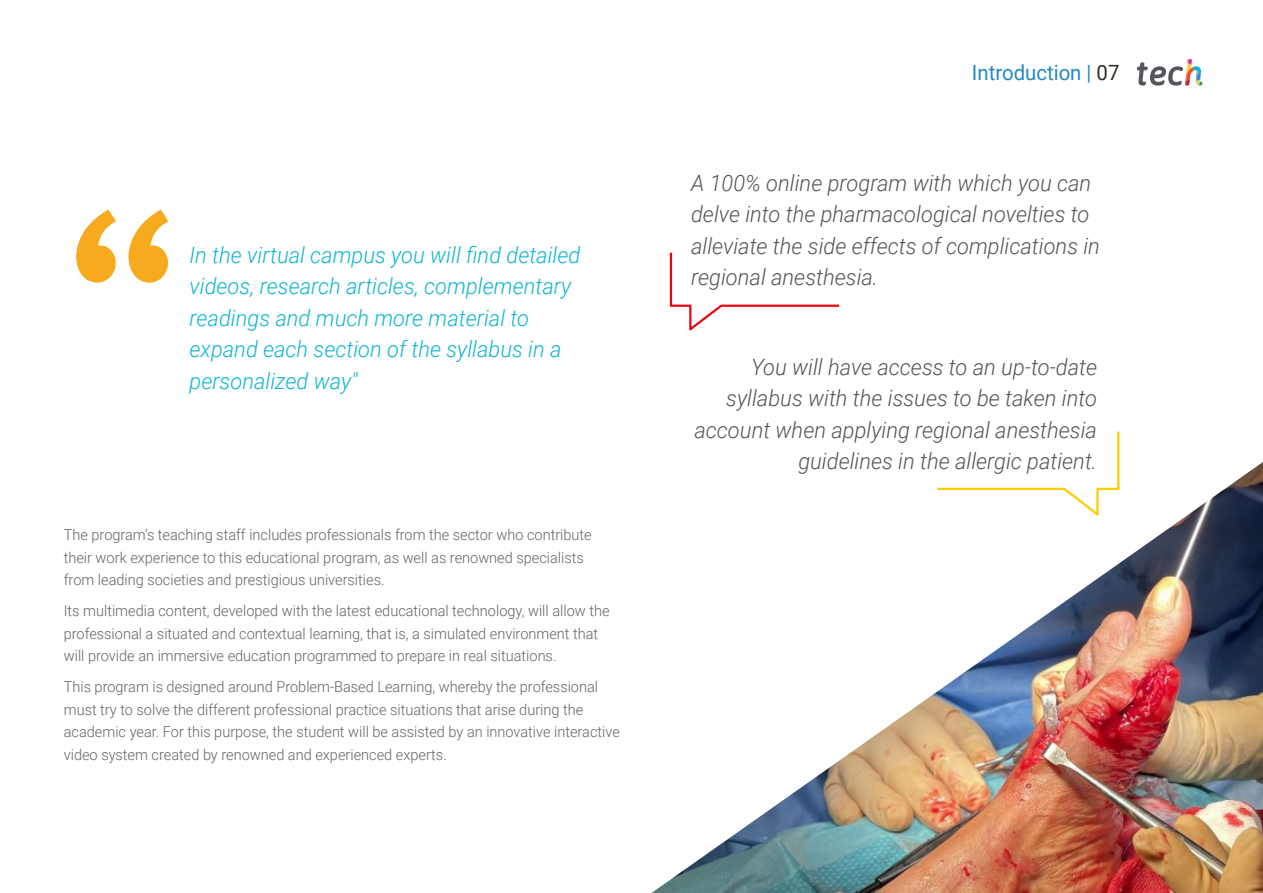
<style>
.page{position:relative;width:1263px;height:893px;background:#fff}
.page>*{position:absolute;margin:0;border:0;box-sizing:border-box;transform-origin:0 0}
.t1{font:italic 300 22.5px/31.5px "Roboto";color:#52555b}
.t2{font:italic 300 22.5px/31.5px "Roboto";color:#0fb6cf}
.t3{font:21px "Roboto";color:#2488c9}
.t4{font:300 15px/22.5px "Roboto";color:#61646a}
.s1{color:#312e20}
</style>
<div class="page">
<svg style="left:76px;top:209px;width:92px;height:74px"></svg>
<img style="left:651px;top:462px;width:612px;height:431px">
<svg style="left:1137px;top:59px;width:65px;height:27px"></svg>
<svg style="left:669px;top:252px;width:171px;height:79px"></svg>
<svg style="left:935px;top:431px;width:185px;height:88px"></svg>
<h1 class="t2" style="left:190px;top:238px;width:392px">In the virtual campus you will find detailed videos, research articles, complementary readings and much more material to expand each section of the syllabus in a personalized way"</h1>
<p class="t4" style="left:64px;top:523px;width:529px">The program’s teaching staff includes professionals from the sector who contribute their work experience to this educational program, as well as renowned specialists from leading societies and prestigious universities.</p>
<p class="t4" style="left:64px;top:599px;width:547px">Its multimedia content, developed with the latest educational technology, will allow the professional a situated and contextual learning, that is, a simulated environment that will provide an immersive education programmed to prepare in real situations.</p>
<p class="t4" style="left:64px;top:675px;width:558px">This program is designed around Problem-Based Learning, whereby the professional must try to solve the different professional practice situations that arise during the academic year. For this purpose, the student will be assisted by an innovative interactive video system created by renowned and experienced experts.</p>
<h2 class="t3" style="left:972px;top:57px;width:149px">Introduction | <span class="s1">07</span></h2>
<h1 class="t1" style="left:691px;top:166px;width:410px">A 100% online program with which you can delve into the pharmacological novelties to alleviate the side effects of complications in regional anesthesia.</h1>
<h1 class="t1" style="left:694px;top:350px;width:404px;text-align:right">You will have access to an up-to-date syllabus with the issues to be taken into account when applying regional anesthesia guidelines in the allergic patient.</h1>
</div>
